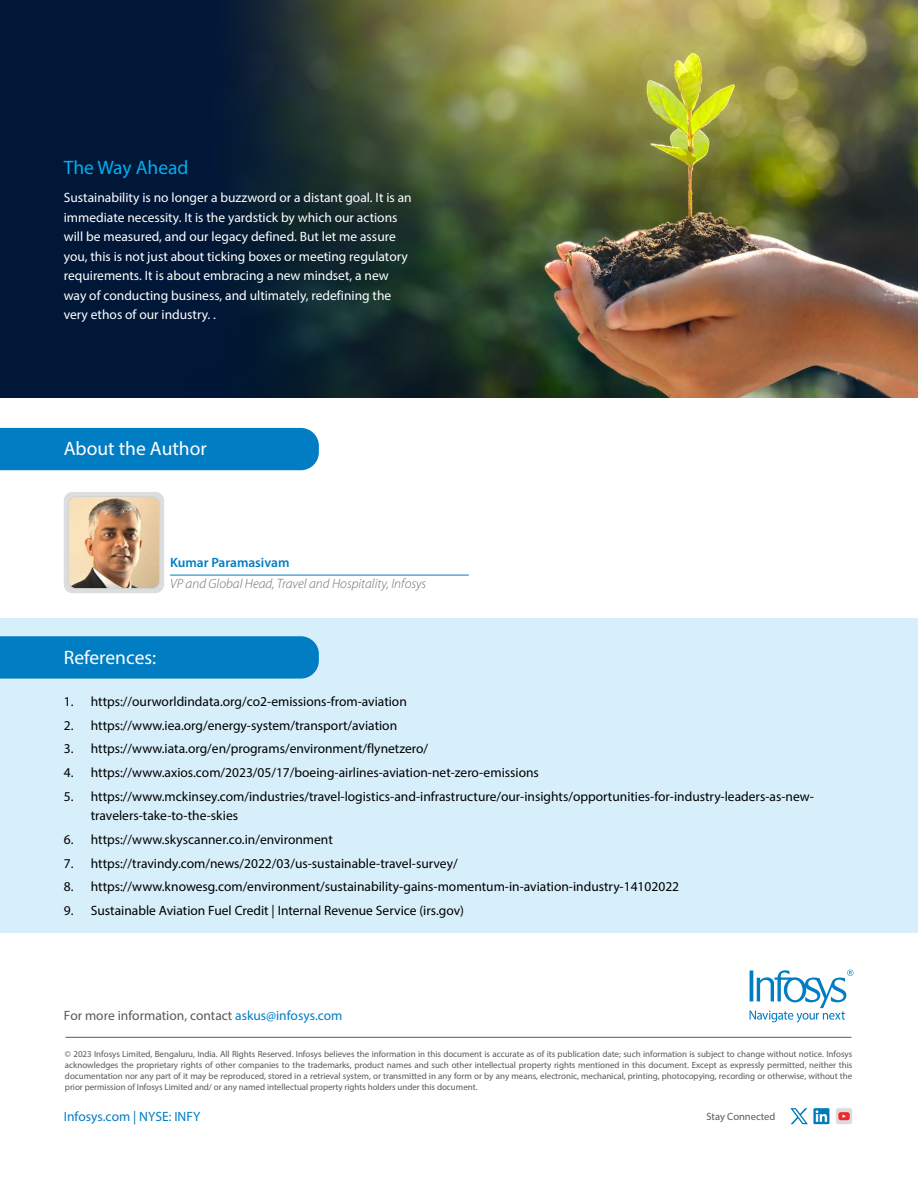
<style>
.page{position:relative;width:918px;height:1188px;background:#fff}
.page>*{position:absolute;margin:0;border:0;box-sizing:border-box;transform-origin:0 0}
.t1{font:19.5px "Myriad Pro";color:#fff}
.t2{font:19.5px "Myriad Pro";color:#00aeef}
.t3{font:13.5px/19.5px "Myriad Pro";color:#000}
.t4{font:13.5px/19.5px "Myriad Pro";color:#fff}
.t5{font:italic 300 13.5px "Myriad Pro";color:#6d6e71}
.t6{font:13.5px "Myriad Pro";color:#58595b}
.t7{font:13.5px "Myriad Pro";color:#007dc3}
.t8{font:600 13.5px "Myriad Pro";color:#007dc3}
.t9{font:10.5px "Myriad Pro";color:#58595b}
.t10{font:9px/10.8px "Myriad Pro";letter-spacing:-.005em;color:#58595b;text-align:justify}
.s1{color:#007dc3}
</style>
<div class="page">
<svg style="left:813px;top:1108px;width:16px;height:16px"></svg>
<svg style="left:816px;top:1110px;width:11px;height:12px"></svg>
<div style="left:836px;top:1108px;width:16px;height:16px;background:#dcdcdf;border-radius:2px"></div>
<svg style="left:838px;top:1112px;width:12px;height:8px"></svg>
<svg style="left:750px;top:970px;width:104px;height:53px"></svg>
<hr style="left:65px;top:1037px;width:787px;height:1px;background:#58595b">
<svg style="left:790px;top:1108px;width:18px;height:16px"></svg>
<div style="left:0;top:0;width:918px;height:398px;background:#001738"></div>
<img style="left:237px;top:0;width:681px;height:398px">
<div style="left:0;top:618px;width:918px;height:314px;background:#d7eefb"></div>
<div style="left:0;top:428px;width:319px;height:42px;background:#007dc3"></div>
<hr style="left:170px;top:575px;width:299px;height:1px;background:#007dc3">
<div style="left:0;top:636px;width:319px;height:43px;background:#007dc3"></div>
<div style="left:64px;top:492px;width:100px;height:101px;background:#dcddde;border-radius:9px"></div>
<img style="left:70px;top:498px;width:88px;height:89px">
<div style="left:68px;top:496px;width:92px;height:93px;border:1px solid #d1d3d4;border-radius:8px"></div>
<h1 class="t2" style="left:64px;top:156px;width:126px">The Way Ahead</h1>
<p class="t4" style="left:64px;top:188px;width:349px">Sustainability is no longer a buzzword or a distant goal. It is an immediate necessity. It is the yardstick by which our actions will be measured, and our legacy defined. But let me assure you, this is not just about ticking boxes or meeting regulatory requirements. It is about embracing a new mindset, a new way of conducting business, and ultimately, redefining the very ethos of our industry. .</p>
<h1 class="t1" style="left:64px;top:437px;width:144px">About the Author</h1>
<p class="t8" style="left:170px;top:554px;width:121px">Kumar Paramasivam</p>
<p class="t5" style="left:170px;top:576px;width:258px">VP and Global Head, Travel and Hospitality, Infosys</p>
<h1 class="t1" style="left:64px;top:645px;width:94px">References:</h1>
<p class="t3" style="left:64px;top:691px;width:345px">1. https://ourworldindata.org/co2-emissions-from-aviation</p>
<p class="t3" style="left:64px;top:715px;width:335px">2. https://www.iea.org/energy-system/transport/aviation</p>
<p class="t3" style="left:64px;top:739px;width:366px">3. https://www.iata.org/en/programs/environment/flynetzero/</p>
<p class="t3" style="left:64px;top:763px;width:477px">4. https://www.axios.com/2023/05/17/boeing-airlines-aviation-net-zero-emissions</p>
<p class="t3" style="left:91px;top:786px;width:725px;text-indent:-27px">5. https://www.mckinsey.com/industries/travel-logistics-and-infrastructure/our-insights/opportunities-for-industry-leaders-as-new&shy;travelers-take-to-the-skies</p>
<p class="t3" style="left:64px;top:830px;width:271px">6. https://www.skyscanner.co.in/environment</p>
<p class="t3" style="left:64px;top:853px;width:395px">7. https://travindy.com/news/2022/03/us-sustainable-travel-survey/</p>
<p class="t3" style="left:64px;top:877px;width:617px">8. https://www.knowesg.com/environment/sustainability-gains-momentum-in-aviation-industry-14102022</p>
<p class="t3" style="left:64px;top:901px;width:402px">9. Sustainable Aviation Fuel Credit | Internal Revenue Service (irs.gov)</p>
<p class="t6" style="left:64px;top:1007px;width:280px">For more information, contact <span class="s1">askus@infosys.com</span></p>
<p class="t10" style="left:65px;top:1049px;width:789px">© 2023 Infosys Limited, Bengaluru, India. All Rights Reserved. Infosys believes the information in this document is accurate as of its publication date; such information is subject to change without notice. Infosys acknowledges the proprietary rights of other companies to the trademarks, product names and such other intellectual property rights mentioned in this document. Except as expressly permitted, neither this documentation nor any part of it may be reproduced, stored in a retrieval system, or transmitted in any form or by any means, electronic, mechanical, printing, photocopying, recording or otherwise, without the prior permission of Infosys Limited and/ or any named intellectual property rights holders under this document.</p>
<p class="t7" style="left:64px;top:1108px;width:138px">Infosys.com | NYSE: INFY</p>
<p class="t9" style="left:706px;top:1110px;width:70px">Stay Connected</p>
</div>
